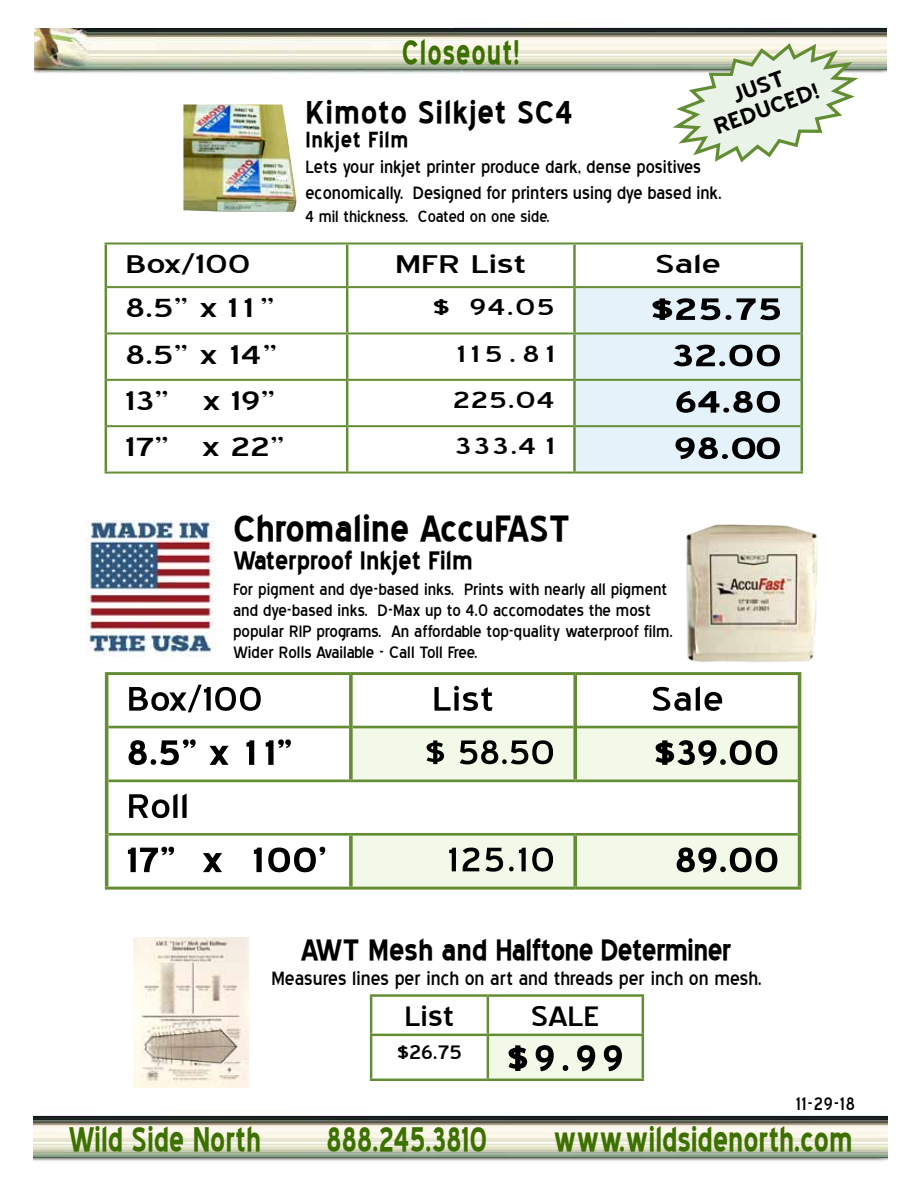
<style>
.page{position:relative;width:918px;height:1188px;background:#fff}
.page>*{position:absolute;margin:0;border:0;box-sizing:border-box;transform-origin:0 0}
.t1{font:700 45.3px "Blue Highway";color:#000}
.t2{font:42.6px "Blue Highway";letter-spacing:.005em;color:#000;scale:1.21 1}
.t3{font:700 42.6px "Blue Highway";color:#000;scale:1.21 1}
.t4{font:700 42.3px "Blue Highway";color:#3c7000;scale:.84 1}
.t5{font:700 42.3px "Blue Highway";letter-spacing:.03em;color:#3c7000;scale:.8 1}
.t6{font:700 39.15px "Blue Highway";letter-spacing:.02em;color:#000}
.t7{font:700 37.35px "Blue Highway";color:#000;scale:1.46 1}
.t8{font:700 36.6px "Blue Highway";letter-spacing:-.02em;color:#000}
.t9{font:35.7px "Blue Highway";color:#000;scale:1.19 1}
.t10{font:33.3px "Blue Highway";color:#000;scale:1.46 1}
.t11{font:32.4px "Blue Highway";color:#000;scale:1.46 1}
.t12{font:700 31.35px "Blue Highway";color:#000}
.t13{font:29.1px "Blue Highway";letter-spacing:.04em;color:#000;scale:1.46 1}
.t14{font:700 27.3px/23.4px "Blue Highway";color:#000;text-align:center;scale:1.15 1}
.t15{font:700 27.15px "Blue Highway";letter-spacing:.02em;color:#000}
.t16{font:24.75px "Blue Highway";color:#000;scale:1.2 1}
.t17{font:24.45px "Blue Highway";color:#000}
.t18{font:22.65px/26.1px "Blue Highway";color:#000}
.t19{font:22.5px "Blue Highway";color:#000}
.t20{font:20.85px/20.9px "Blue Highway";color:#000}
.t21{font:20.25px "Blue Highway";color:#000}
.s1{font-weight:700;font-size:44.55px}
</style>
<div class="page">
<img style="left:455px;top:27px;width:431px;height:46px">
<img style="left:34px;top:28px;width:429px;height:46px">
<img style="left:34px;top:1115px;width:853px;height:46px">
<div style="left:576px;top:288px;width:225px;height:184px;background:#e6f2fa"></div>
<hr style="left:105px;top:242px;width:242px;height:2px;background:#638d33">
<hr style="left:347px;top:242px;width:227px;height:2px;background:#638d33">
<hr style="left:574px;top:242px;width:229px;height:2px;background:#638d33">
<hr style="left:107px;top:286px;width:240px;height:2px;background:#638d33">
<hr style="left:347px;top:286px;width:227px;height:2px;background:#638d33">
<hr style="left:574px;top:286px;width:227px;height:2px;background:#638d33">
<hr style="left:107px;top:332px;width:240px;height:2px;background:#638d33">
<hr style="left:347px;top:332px;width:227px;height:2px;background:#638d33">
<hr style="left:574px;top:332px;width:227px;height:2px;background:#638d33">
<hr style="left:107px;top:379px;width:240px;height:2px;background:#638d33">
<hr style="left:347px;top:379px;width:227px;height:2px;background:#638d33">
<hr style="left:574px;top:379px;width:227px;height:2px;background:#638d33">
<hr style="left:107px;top:425px;width:240px;height:2px;background:#638d33">
<hr style="left:347px;top:425px;width:227px;height:2px;background:#638d33">
<hr style="left:574px;top:425px;width:227px;height:2px;background:#638d33">
<hr style="left:105px;top:472px;width:242px;height:2px;background:#638d33">
<hr style="left:347px;top:472px;width:227px;height:2px;background:#638d33">
<hr style="left:574px;top:472px;width:229px;height:2px;background:#638d33">
<hr style="left:105px;top:244px;width:2px;height:43px;background:#638d33">
<hr style="left:346px;top:244px;width:2px;height:42px;background:#638d33">
<hr style="left:573px;top:244px;width:3px;height:42px;background:#638d33">
<hr style="left:801px;top:244px;width:2px;height:43px;background:#638d33">
<hr style="left:105px;top:287px;width:2px;height:46px;background:#638d33">
<hr style="left:346px;top:288px;width:2px;height:44px;background:#638d33">
<hr style="left:573px;top:288px;width:3px;height:44px;background:#638d33">
<hr style="left:801px;top:287px;width:2px;height:46px;background:#638d33">
<hr style="left:105px;top:333px;width:2px;height:47px;background:#638d33">
<hr style="left:346px;top:334px;width:2px;height:45px;background:#638d33">
<hr style="left:573px;top:334px;width:3px;height:45px;background:#638d33">
<hr style="left:801px;top:333px;width:2px;height:47px;background:#638d33">
<hr style="left:105px;top:380px;width:2px;height:46px;background:#638d33">
<hr style="left:346px;top:381px;width:2px;height:44px;background:#638d33">
<hr style="left:573px;top:381px;width:3px;height:44px;background:#638d33">
<hr style="left:801px;top:380px;width:2px;height:46px;background:#638d33">
<hr style="left:105px;top:426px;width:2px;height:46px;background:#638d33">
<hr style="left:346px;top:427px;width:2px;height:45px;background:#638d33">
<hr style="left:573px;top:427px;width:3px;height:45px;background:#638d33">
<hr style="left:801px;top:426px;width:2px;height:46px;background:#638d33">
<img style="left:183px;top:105px;width:114px;height:107px">
<svg style="left:351px;top:728px;width:447px;height:159px;fill:#f2f9e8"></svg>
<hr style="left:108px;top:726px;width:241px;height:2px;background:#638d33">
<hr style="left:353px;top:726px;width:220px;height:2px;background:#638d33">
<hr style="left:577px;top:726px;width:221px;height:2px;background:#638d33">
<hr style="left:108px;top:780px;width:243px;height:2px;background:#638d33">
<hr style="left:351px;top:780px;width:224px;height:2px;background:#638d33">
<hr style="left:575px;top:780px;width:223px;height:2px;background:#638d33">
<hr style="left:108px;top:833px;width:243px;height:3px;background:#638d33">
<hr style="left:351px;top:833px;width:224px;height:3px;background:#638d33">
<hr style="left:575px;top:833px;width:223px;height:3px;background:#638d33">
<hr style="left:105px;top:672px;width:246px;height:3px;background:#638d33">
<hr style="left:351px;top:672px;width:224px;height:3px;background:#638d33">
<hr style="left:575px;top:672px;width:226px;height:3px;background:#638d33">
<hr style="left:105px;top:887px;width:246px;height:3px;background:#638d33">
<hr style="left:351px;top:887px;width:224px;height:3px;background:#638d33">
<hr style="left:575px;top:887px;width:226px;height:3px;background:#638d33">
<hr style="left:105px;top:675px;width:3px;height:52px;background:#638d33">
<svg style="left:349px;top:675px;width:4px;height:52px"></svg>
<svg style="left:573px;top:675px;width:4px;height:52px"></svg>
<hr style="left:798px;top:675px;width:3px;height:52px;background:#638d33">
<hr style="left:105px;top:727px;width:3px;height:54px;background:#638d33">
<svg style="left:349px;top:727px;width:4px;height:53px"></svg>
<svg style="left:573px;top:727px;width:4px;height:53px"></svg>
<hr style="left:798px;top:727px;width:3px;height:54px;background:#638d33">
<hr style="left:105px;top:781px;width:3px;height:53px;background:#638d33">
<hr style="left:798px;top:781px;width:3px;height:53px;background:#638d33">
<hr style="left:105px;top:834px;width:3px;height:53px;background:#638d33">
<svg style="left:349px;top:836px;width:4px;height:51px"></svg>
<svg style="left:573px;top:836px;width:4px;height:51px"></svg>
<hr style="left:798px;top:834px;width:3px;height:53px;background:#638d33">
<img style="left:686px;top:524px;width:132px;height:139px">
<img style="left:87px;top:520px;width:129px;height:137px">
<img style="left:134px;top:937px;width:115px;height:150px">
<div style="left:488px;top:1035px;width:155px;height:45px;background:#f2f9e8"></div>
<hr style="left:370px;top:994px;width:118px;height:3px;background:#638d33">
<hr style="left:370px;top:997px;width:2px;height:37px;background:#638d33">
<hr style="left:488px;top:994px;width:156px;height:3px;background:#638d33">
<hr style="left:487px;top:997px;width:2px;height:37px;background:#638d33">
<hr style="left:642px;top:997px;width:2px;height:37px;background:#638d33">
<hr style="left:370px;top:1034px;width:118px;height:2px;background:#638d33">
<hr style="left:370px;top:1036px;width:2px;height:43px;background:#638d33">
<hr style="left:488px;top:1034px;width:156px;height:2px;background:#638d33">
<hr style="left:487px;top:1036px;width:2px;height:43px;background:#638d33">
<hr style="left:642px;top:1036px;width:2px;height:43px;background:#638d33">
<hr style="left:370px;top:1079px;width:118px;height:2px;background:#638d33">
<hr style="left:488px;top:1079px;width:156px;height:2px;background:#638d33">
<svg style="left:667px;top:41px;width:197px;height:122px"></svg>
<h3 class="t5" style="left:402px;top:33px;width:149px">Closeout!</h3>
<h3 class="t14" style="left:703px;top:94px;width:97px;rotate:-20deg">JUST<br>REDUCE D!</h3>
<h3 class="t6" style="left:305px;top:94px;width:269px">Kimoto Silkjet SC4</h3>
<h3 class="t15" style="left:305px;top:127px;width:104px">Inkjet Film</h3>
<p class="t18" style="left:305px;top:154px;width:418px">Lets your inkjet printer produce dark, dense positives economically. Designed for printers using dye based ink.</p>
<p class="t21" style="left:305px;top:208px;width:246px">4 mil thickness. Coated on one side.</p>
<h3 class="t11" style="left:125px;top:250px;width:87px">Box/100</h3>
<h3 class="t11" style="left:395px;top:250px;width:92px">MFR List</h3>
<h3 class="t11" style="left:655px;top:250px;width:47px">Sale</h3>
<h3 class="t10" style="left:125px;top:294px;width:104px">8.5” x 1 1 ”</h3>
<h3 class="t13" style="left:433px;top:295px;width:85px">$ 94.05</h3>
<h3 class="t7" style="left:651px;top:292px;width:91px">$25.75</h3>
<h3 class="t10" style="left:125px;top:340px;width:106px">8.5” x 14”</h3>
<h3 class="t13" style="left:457px;top:341px;width:68px">115.81</h3>
<h3 class="t7" style="left:672px;top:338px;width:77px">32.00</h3>
<h3 class="t10" style="left:125px;top:386px;width:104px">13” x 19”</h3>
<h3 class="t13" style="left:453px;top:387px;width:71px">225.04</h3>
<h3 class="t7" style="left:674px;top:385px;width:75px">64.80</h3>
<h3 class="t10" style="left:125px;top:433px;width:111px">17” x 22”</h3>
<h3 class="t13" style="left:455px;top:434px;width:70px">333.4 1</h3>
<h3 class="t7" style="left:674px;top:431px;width:76px">98.00</h3>
<h1 class="t1" style="left:233px;top:508px;width:338px">Chromaline AccuFAST</h1>
<h3 class="t12" style="left:233px;top:546px;width:241px">Waterproof Inkjet Film</h3>
<p class="t20" style="left:233px;top:579px;width:441px">For pigment and dye-based inks. Prints with nearly all pigment and dye-based inks. D-Max up to 4.0 accomodates the most popular RIP programs. An affordable top-quality waterproof film.<br>Wider Rolls Available - Call Toll Free.</p>
<h2 class="t2" style="left:127px;top:681px;width:114px">Box/100</h2>
<h2 class="t2" style="left:432px;top:681px;width:53px">List</h2>
<h2 class="t2" style="left:651px;top:681px;width:62px">Sale</h2>
<h2 class="t3" style="left:127px;top:733px;width:139px">8.5” x 1 1”</h2>
<h2 class="t2" style="left:425px;top:734px;width:109px">$ 58.50</h2>
<h2 class="t3" style="left:654px;top:733px;width:105px">$39.00</h2>
<h2 class="t2" style="left:127px;top:788px;width:53px">Roll</h2>
<h2 class="t3" style="left:127px;top:840px;width:167px">17” x 100’</h2>
<h2 class="t2" style="left:448px;top:841px;width:90px">125.10</h2>
<h2 class="t3" style="left:675px;top:840px;width:88px">89.00</h2>
<h3 class="t8" style="left:301px;top:933px;width:432px">AWT Mesh and Halftone Determiner</h3>
<p class="t17" style="left:271px;top:967px;width:492px">Measures lines per inch on art and threads per inch on mesh.</p>
<h3 class="t9" style="left:405px;top:1000px;width:43px">List</h3>
<h3 class="t9" style="left:531px;top:1000px;width:60px">SALE</h3>
<p class="t16" style="left:397px;top:1041px;width:190px">$26.75 <span class="s1">$9.99</span></p>
<p class="t19" style="left:796px;top:1095px;width:60px">11-29-18</p>
<h3 class="t4" style="left:68px;top:1120px;width:230px">Wild Side North</h3>
<h3 class="t4" style="left:327px;top:1120px;width:193px">888.245.3810</h3>
<h3 class="t4" style="left:553px;top:1120px;width:358px">www.wildsidenorth.com</h3>
</div>
